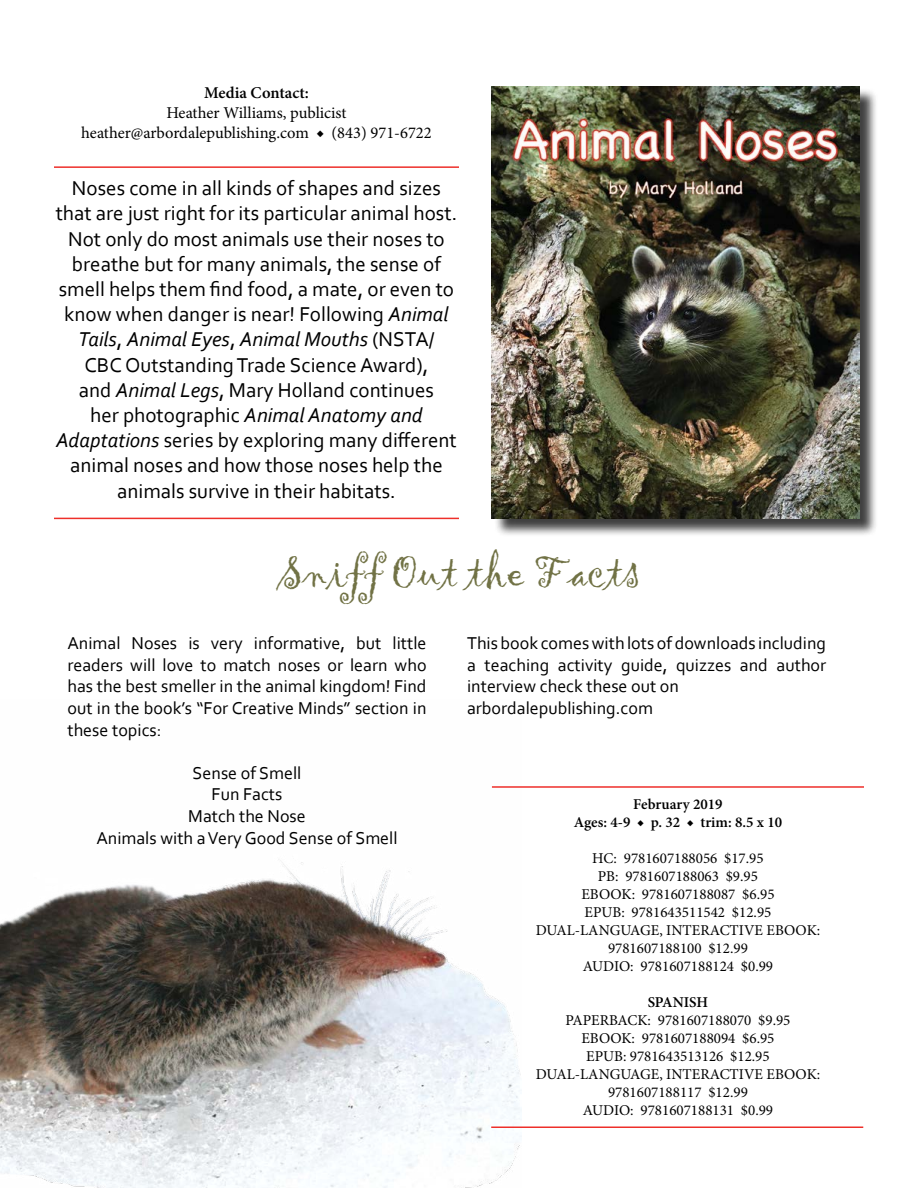
<style>
.page{position:relative;width:918px;height:1188px;background:#fff}
.page>*{position:absolute;margin:0;border:0;box-sizing:border-box;transform-origin:0 0}
.t1{font:45px "Gigi";color:#717245}
.t2{font:21px/25.2px "Corbel";color:#000;text-align:center}
.t3{font:18px/21.6px "Corbel";color:#000;text-align:justify}
.t4{font:16.5px/19.8px "Minion Pro";color:#000;text-align:center}
.t5{font:600 16.5px "Minion Pro";color:#000}
.t6{font:15px/18px "Minion Pro";color:#000;text-align:center}
.t7{font:600 15px/18px "Minion Pro";color:#000;text-align:center}
.s1{font-style:italic}
.s2{font-weight:400}
</style>
<div class="page">
<img style="left:0;top:786px;width:522px;height:402px">
<div style="left:494px;top:88px;width:384px;height:449px;background:#000;opacity:.75"></div>
<img style="left:492px;top:86px;width:367px;height:432px">
<hr style="left:54px;top:166px;width:405px;height:2px;background:#ee2f2a">
<hr style="left:54px;top:518px;width:405px;height:1px;background:#ee2f2a">
<hr style="left:492px;top:786px;width:372px;height:2px;background:#ee2f2a">
<hr style="left:491px;top:1126px;width:372px;height:2px;background:#ee2f2a">
<p class="t5" style="left:204px;top:82px;width:106px">Media Contact:</p>
<p class="t4" style="left:81px;top:103px;width:352px">Heather Williams, publicist heather@arbordalepublishing.com ◆ (843) 971-6722</p>
<p class="t2" style="left:56px;top:175px;width:403px">Noses come in all kinds of shapes and sizes that are just right for its particular animal host.<br>Not only do most animals use their noses to breathe but for many animals, the sense of smell helps them find food, a mate, or even to know when danger is near! Following <span class="s1">Animal Tails</span>, <span class="s1">Animal Eyes</span>, <span class="s1">Animal Mouths</span> (NSTA/<br>CBC Outstanding Trade Science Award),<br>and <span class="s1">Animal Legs</span>, Mary Holland continues<br>her photographic <span class="s1">Animal Anatomy and Adaptations</span> series by exploring many different animal noses and how those noses help the animals survive in their habitats.</p>
<h1 class="t1" style="left:278px;top:543px;width:363px">Sniff Out the Facts</h1>
<p class="t3" style="left:68px;top:632px;width:361px">Animal Noses is very informative, but little readers will love to match noses or learn who has the best smeller in the animal kingdom! Find out in the book’s “For Creative Minds” section in these topics:</p>
<p class="t3" style="left:96px;top:761px;width:303px;text-align:center">Sense of Smell<br>Fun Facts<br>Match the Nose<br>Animals with a Very Good Sense of Smell</p>
<p class="t3" style="left:467px;top:632px;width:361px;text-align:left">This book comes with lots of downloads including a teaching activity guide, quizzes and author interview check these out on arbordalepublishing.com</p>
<p class="t7" style="left:574px;top:795px;width:210px">February 2019<br>Ages: 4-9 <span class="s2">◆</span> p. 32 <span class="s2">◆</span> trim: 8.5 x 10</p>
<p class="t6" style="left:536px;top:849px;width:286px">HC: 9781607188056 $17.95<br>PB: 9781607188063 $9.95<br>EBOOK: 9781607188087 $6.95<br>EPUB: 9781643511542 $12.95<br>DUAL-LANGUAGE, INTERACTIVE EBOOK:<br>9781607188100 $12.99<br>AUDIO: 9781607188124 $0.99</p>
<p class="t7" style="left:648px;top:993px;width:62px">SPANISH</p>
<p class="t6" style="left:536px;top:1011px;width:286px">PAPERBACK: 9781607188070 $9.95<br>EBOOK: 9781607188094 $6.95<br>EPUB: 9781643513126 $12.95<br>DUAL-LANGUAGE, INTERACTIVE EBOOK:<br>9781607188117 $12.99<br>AUDIO: 9781607188131 $0.99</p>
</div>
